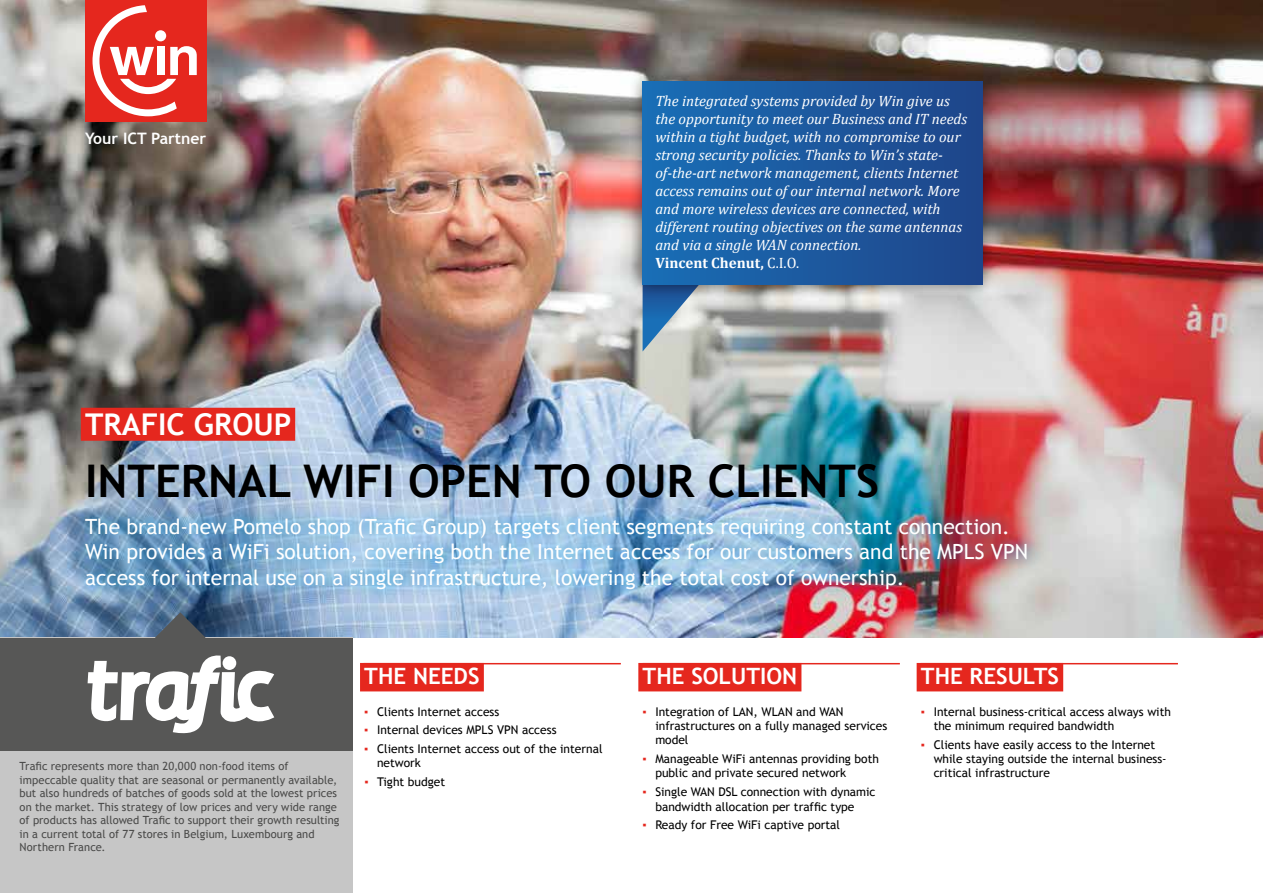
<style>
.page{position:relative;width:1263px;height:893px;background:#fff}
.page>*{position:absolute;margin:0;border:0;box-sizing:border-box;transform-origin:0 0}
.t1{font:700 45px "Trebuchet MS";color:#000}
.t2{font:700 30px "Trebuchet MS";color:#fff}
.t3{font:700 22.5px "Trebuchet MS";color:#fff}
.t4{font:21px/25.2px "Trebuchet MS";color:#fff}
.t5{font:700 15.75px "Trebuchet MS";color:#fff}
.t6{font:italic 15px/18px "Cambria";color:#fff}
.t7{font:12px/14.4px "Trebuchet MS";color:#000}
.t8{font:11.25px/13.5px "Trebuchet MS";letter-spacing:.005em;color:#4a4a49}
.s1{font-weight:700;font-style:normal}
.s2{font-style:normal}
.s3{color:#e5271e}
</style>
<div class="page">
<img style="left:0;top:0;width:1263px;height:638px">
<div style="left:360px;top:663px;width:124px;height:28px;background:#e5271e"></div>
<div style="left:638px;top:663px;width:163px;height:28px;background:#e5271e"></div>
<div style="left:917px;top:663px;width:146px;height:28px;background:#e5271e"></div>
<div style="left:0;top:638px;width:353px;height:255px;background:#c6c6c6"></div>
<div style="left:0;top:638px;width:353px;height:113px;background:#575756"></div>
<hr style="left:364px;top:663px;width:257px;height:1px;background:#e5271e">
<hr style="left:643px;top:663px;width:257px;height:1px;background:#e5271e">
<hr style="left:921px;top:663px;width:257px;height:1px;background:#e5271e">
<svg style="left:643px;top:299px;width:56px;height:52px;background:#8dacc4"></svg>
<div style="left:628px;top:67px;width:368px;height:232px;background:#000;opacity:.5"></div>
<div style="left:643px;top:82px;width:339px;height:203px;background:linear-gradient(to right,#196eb6,#1f4589)"></div>
<div style="left:81px;top:408px;width:214px;height:33px;background:#e5271e"></div>
<svg style="left:88px;top:612px;width:186px;height:122px"></svg>
<img style="left:73px;top:505px;width:968px;height:98px">
<div style="left:85px;top:0;width:121px;height:121px;background:#e5271e"></div>
<svg style="left:93px;top:5px;width:104px;height:111px"></svg>
<h3 class="t5" style="left:85px;top:129px;width:123px">Your ICT Partner</h3>
<p class="t6" style="left:655px;top:91px;width:313px">The integrated systems provided by Win give us the opportunity to meet our Business and IT needs within a tight budget, with no compromise to our strong security policies. Thanks to Win’s state&shy;of-the-art network management, clients Internet access remains out of our internal network. More and more wireless devices are connected, with different routing objectives on the same antennas and via a single WAN connection.<br><span class="s1">Vincent Chenut,</span> <span class="s2">C.I.O.</span></p>
<h2 class="t2" style="left:85px;top:406px;width:208px">TRAFIC GROUP</h2>
<h1 class="t1" style="left:85px;top:453px;width:795px">INTERNAL WIFI OPEN TO OUR CLIENTS</h1>
<p class="t4" style="left:85px;top:514px;width:945px">The brand-new Pomelo shop (Trafic Group) targets client segments requiring constant connection.<br>Win provides a WiFi solution, covering both the Internet access for our customers and the MPLS VPN access for internal use on a single infrastructure, lowering the total cost of ownership.</p>
<p class="t8" style="left:20px;top:760px;width:321px">Trafic represents more than 20,000 non-food items of impeccable quality that are seasonal or permanently available, but also hundreds of batches of goods sold at the lowest prices on the market. This strategy of low prices and very wide range of products has allowed Trafic to support their growth resulting in a current total of 77 stores in Belgium, Luxembourg and Northern France.</p>
<h3 class="t3" style="left:364px;top:662px;width:117px">THE NEEDS</h3>
<p class="t7" style="left:364px;top:704px;width:136px"><span class="s3">▪</span> Clients Internet access</p>
<p class="t7" style="left:364px;top:723px;width:194px"><span class="s3">▪</span> Internal devices MPLS VPN access</p>
<p class="t7" style="left:377px;top:742px;width:227px;text-indent:-13px"><span class="s3">▪</span> Clients Internet access out of the internal network</p>
<p class="t7" style="left:364px;top:775px;width:82px"><span class="s3">▪</span> Tight budget</p>
<h3 class="t3" style="left:643px;top:662px;width:156px">THE SOLUTION</h3>
<p class="t7" style="left:655px;top:704px;width:233px;text-indent:-13px"><span class="s3">▪</span> Integration of LAN, WLAN and WAN infrastructures on a fully managed services model</p>
<p class="t7" style="left:655px;top:752px;width:225px;text-indent:-13px"><span class="s3">▪</span> Manageable WiFi antennas providing both public and private secured network</p>
<p class="t7" style="left:655px;top:785px;width:222px;text-indent:-13px"><span class="s3">▪</span> Single WAN DSL connection with dynamic bandwidth allocation per traffic type</p>
<p class="t7" style="left:643px;top:818px;width:199px"><span class="s3">▪</span> Ready for Free WiFi captive portal</p>
<h3 class="t3" style="left:921px;top:662px;width:140px">THE RESULTS</h3>
<p class="t7" style="left:934px;top:704px;width:239px;text-indent:-13px"><span class="s3">▪</span> Internal business-critical access always with the minimum required bandwidth</p>
<p class="t7" style="left:934px;top:737px;width:235px;text-indent:-13px"><span class="s3">▪</span> Clients have easily access to the Internet while staying outside the internal business&shy;critical infrastructure</p>
</div>
